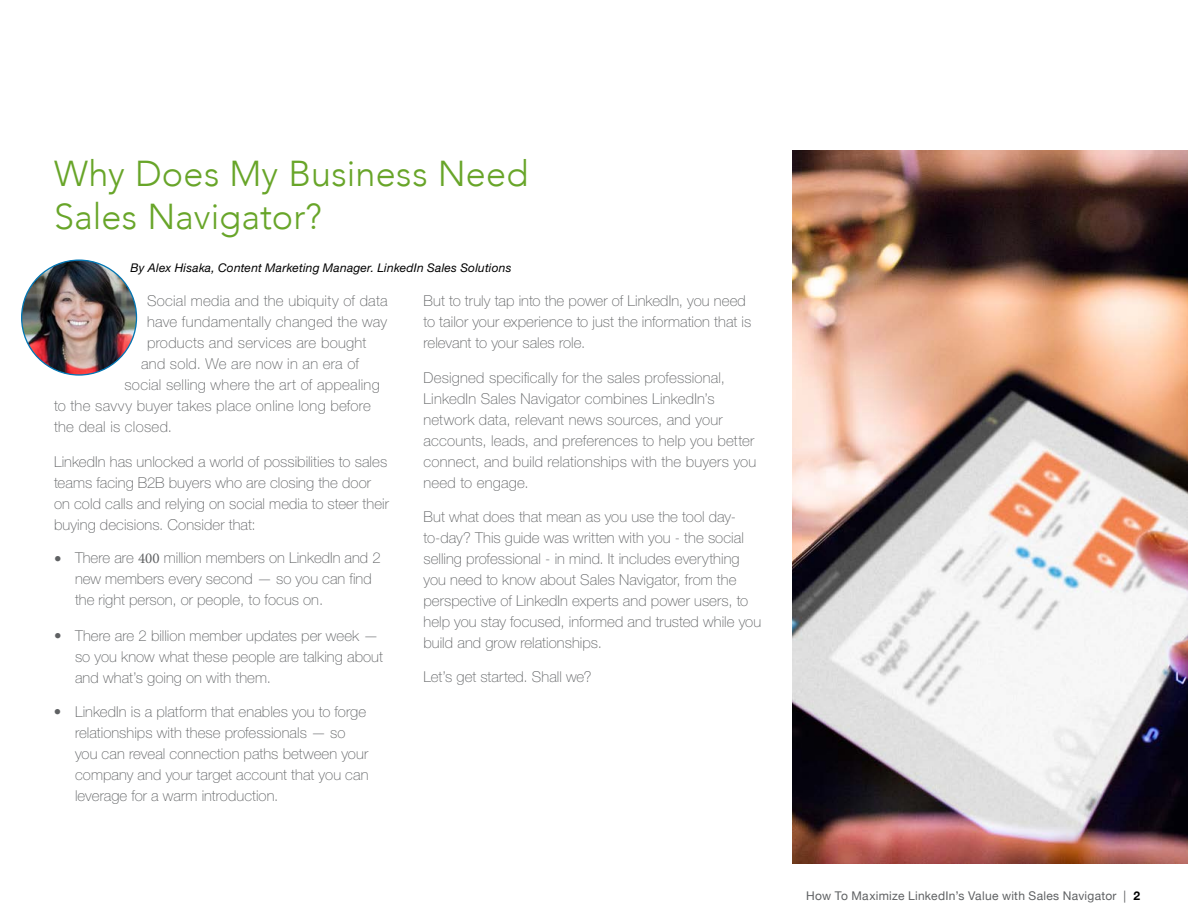
<style>
.page{position:relative;width:1188px;height:918px;background:#fff}
.page>*{position:absolute;margin:0;border:0;box-sizing:border-box;transform-origin:0 0}
.t1{font:300 36px/43.5px "Avenir";letter-spacing:.005em;color:#68a529}
.t2{font:100 15px/21px "Helvetica Neue LT Std";letter-spacing:.005em;color:#5f6163}
.t3{font:italic 12px "Helvetica Neue LT Std";letter-spacing:.015em;color:#000}
.t4{font:12px "Helvetica Neue";letter-spacing:.025em;color:#5f6163}
.s1{font-family:"Minion Pro";font-weight:400}
.s2{font-weight:700;color:#000}
</style>
<div class="page">
<img style="left:792px;top:150px;width:396px;height:714px">
<img style="left:22px;top:260px;width:114px;height:115px;border-radius:57px">
<h1 class="t1" style="left:54px;top:152px;width:476px">Why Does My Business Need<br>Sales Navigator?</h1>
<p class="t3" style="left:130px;top:260px;width:383px">By Alex Hisaka, Content Marketing Manager. LinkedIn Sales Solutions</p>
<p class="t2" style="left:147px;top:290px;width:242px">Social media and the ubiquity of data</p>
<p class="t2" style="left:147px;top:311px;width:242px">have fundamentally changed the way</p>
<p class="t2" style="left:147px;top:332px;width:221px">products and services are bought</p>
<p class="t2" style="left:141px;top:353px;width:220px">and sold. We are now in an era of</p>
<p class="t2" style="left:124px;top:374px;width:257px">social selling where the art of appealing</p>
<p class="t2" style="left:54px;top:395px;width:318px">to the savvy buyer takes place online long before</p>
<p class="t2" style="left:54px;top:416px;width:120px">the deal is closed.</p>
<p class="t2" style="left:54px;top:451px;width:336px">LinkedIn has unlocked a world of possibilities to sales teams facing B2B buyers who are closing the door on cold calls and relying on social media to steer their buying decisions. Consider that:</p>
<p class="t2" style="left:75px;top:547px;width:307px;text-indent:-21px">• There are <span class="s1">400</span> million members on LinkedIn and 2 new members every second — so you can find the right person, or people, to focus on.</p>
<p class="t2" style="left:75px;top:625px;width:310px;text-indent:-21px">• There are 2 billion member updates per week — so you know what these people are talking about and what’s going on with them.</p>
<p class="t2" style="left:75px;top:701px;width:295px;text-indent:-21px">• LinkedIn is a platform that enables you to forge relationships with these professionals — so you can reveal connection paths between your company and your target account that you can leverage for a warm introduction.</p>
<p class="t2" style="left:423px;top:290px;width:329px">But to truly tap into the power of LinkedIn, you need to tailor your experience to just the information that is relevant to your sales role.</p>
<p class="t2" style="left:423px;top:367px;width:334px">Designed specifically for the sales professional, LinkedIn Sales Navigator combines LinkedIn’s network data, relevant news sources, and your accounts, leads, and preferences to help you better connect, and build relationships with the buyers you need to engage.</p>
<p class="t2" style="left:423px;top:506px;width:339px">But what does that mean as you use the tool day&shy;to-day? This guide was written with you - the social selling professional - in mind. It includes everything you need to know about Sales Navigator, from the perspective of LinkedIn experts and power users, to help you stay focused, informed and trusted while you build and grow relationships.</p>
<p class="t2" style="left:423px;top:667px;width:170px">Let’s get started. Shall we?</p>
<p class="t4" style="left:806px;top:887px;width:335px">How To Maximize LinkedIn’s Value with Sales Navigator | <span class="s2">2</span></p>
</div>
